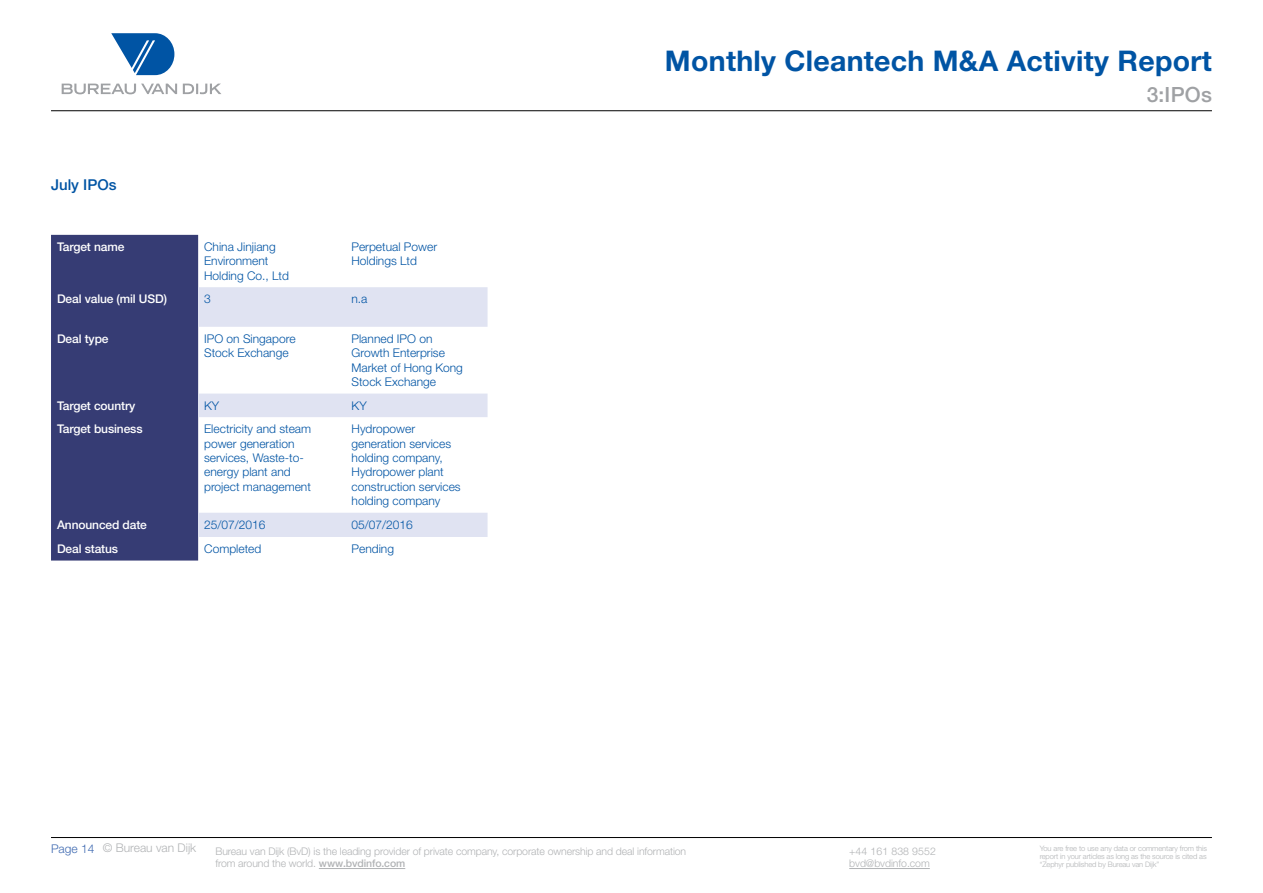
<style>
.page{position:relative;width:1263px;height:893px;background:#fff}
.page>*{position:absolute;margin:0;border:0;box-sizing:border-box;transform-origin:0 0}
.t1{font:700 28.5px "Helvetica Neue LTW1 G";letter-spacing:.01em;color:#0054a4}
.t2{font:500 21px "Helvetica Neue LTW1 G";color:#9fa1a4}
.t3{font:500 15px "Helvetica Neue LTW1 G";color:#0054a4}
.t4{font:300 12px/14.4px "Helvetica Neue LT Std";color:#0054a4}
.t5{font:500 12px "Helvetica Neue LTW1 G";letter-spacing:-.01em;color:#fff}
.t6{font:300 12px "Helvetica Neue LT Std";color:#b1b3b5}
.t7{font:300 10.5px/12.6px "Helvetica Neue LT Std";letter-spacing:-.01em;color:#b1b3b5}
.t8{font:300 7.5px/8.2px "Helvetica Neue LT Std";letter-spacing:-.015em;color:#b1b3b5;text-align:justify}
.s1{color:#3f6ab1}
.s2{font-family:"Helvetica Neue LTW1 G";font-weight:500}
</style>
<div class="page">
<hr style="left:319px;top:868px;width:86px;height:1px;background:#b1b3b5">
<hr style="left:849px;top:868px;width:81px;height:1px;background:#b1b3b5">
<svg style="left:62px;top:84px;width:159px;height:10px"></svg>
<svg style="left:111px;top:33px;width:63px;height:42px"></svg>
<hr style="left:51px;top:110px;width:1161px;height:1px;background:#000">
<hr style="left:51px;top:837px;width:1161px;height:1px;background:#000">
<div style="left:51px;top:235px;width:147px;height:326px;background:#363c74"></div>
<svg style="left:198px;top:287px;width:290px;height:250px"></svg>
<p class="t3" style="left:51px;top:175px;width:67px">July IPOs</p>
<p class="t5" style="left:57px;top:239px;width:69px">Target name</p>
<p class="t4" style="left:204px;top:239px;width:86px">China Jinjiang<br>Environment<br>Holding Co., Ltd</p>
<p class="t4" style="left:351px;top:239px;width:87px">Perpetual Power<br>Holdings Ltd</p>
<p class="t5" style="left:57px;top:292px;width:111px">Deal value (mil USD)</p>
<p class="t4" style="left:204px;top:292px;width:8px">3</p>
<p class="t4" style="left:351px;top:292px;width:18px">n.a</p>
<p class="t5" style="left:57px;top:331px;width:53px">Deal type</p>
<p class="t4" style="left:204px;top:331px;width:93px">IPO on Singapore<br>Stock Exchange</p>
<p class="t4" style="left:352px;top:331px;width:113px">Planned IPO on<br>Growth Enterprise<br>Market of Hong Kong<br>Stock Exchange</p>
<p class="t5" style="left:57px;top:398px;width:80px">Target country</p>
<p class="t4" style="left:204px;top:398px;width:17px">KY</p>
<p class="t4" style="left:352px;top:398px;width:17px">KY</p>
<p class="t5" style="left:57px;top:422px;width:87px">Target business</p>
<p class="t4" style="left:204px;top:421px;width:108px">Electricity and steam power generation services, Waste-to&shy;energy plant and project management</p>
<p class="t4" style="left:352px;top:421px;width:111px">Hydropower generation services holding company,<br>Hydropower plant construction services holding company</p>
<p class="t5" style="left:57px;top:517px;width:91px">Announced date</p>
<p class="t4" style="left:204px;top:517px;width:63px">25/07/2016</p>
<p class="t4" style="left:352px;top:517px;width:63px">05/07/2016</p>
<p class="t5" style="left:57px;top:542px;width:63px">Deal status</p>
<p class="t4" style="left:204px;top:541px;width:59px">Completed</p>
<p class="t4" style="left:352px;top:541px;width:44px">Pending</p>
<h1 class="t1" style="left:665px;top:43px;width:548px">Monthly Cleantech M&amp;A Activity Report</h1>
<h2 class="t2" style="left:1147px;top:82px;width:67px">3:IPOs</h2>
<p class="t6" style="left:51px;top:840px;width:147px"><span class="s1">Page 14</span> © Bureau van Dijk</p>
<p class="t7" style="left:215px;top:845px;width:472px">Bureau van Dijk (BvD) is the leading provider of private company, corporate ownership and deal information from around the world. <span class="s2">www.bvdinfo.com</span></p>
<p class="t8" style="left:1040px;top:844px;width:169px">You are free to use any data or commentary from this report in your articles as long as the source is cited as “Zephyr published by Bureau van Dijk”</p>
<p class="t7" style="left:849px;top:845px;width:88px">+44 161 838 9552 bvd@bvdinfo.com</p>
</div>
